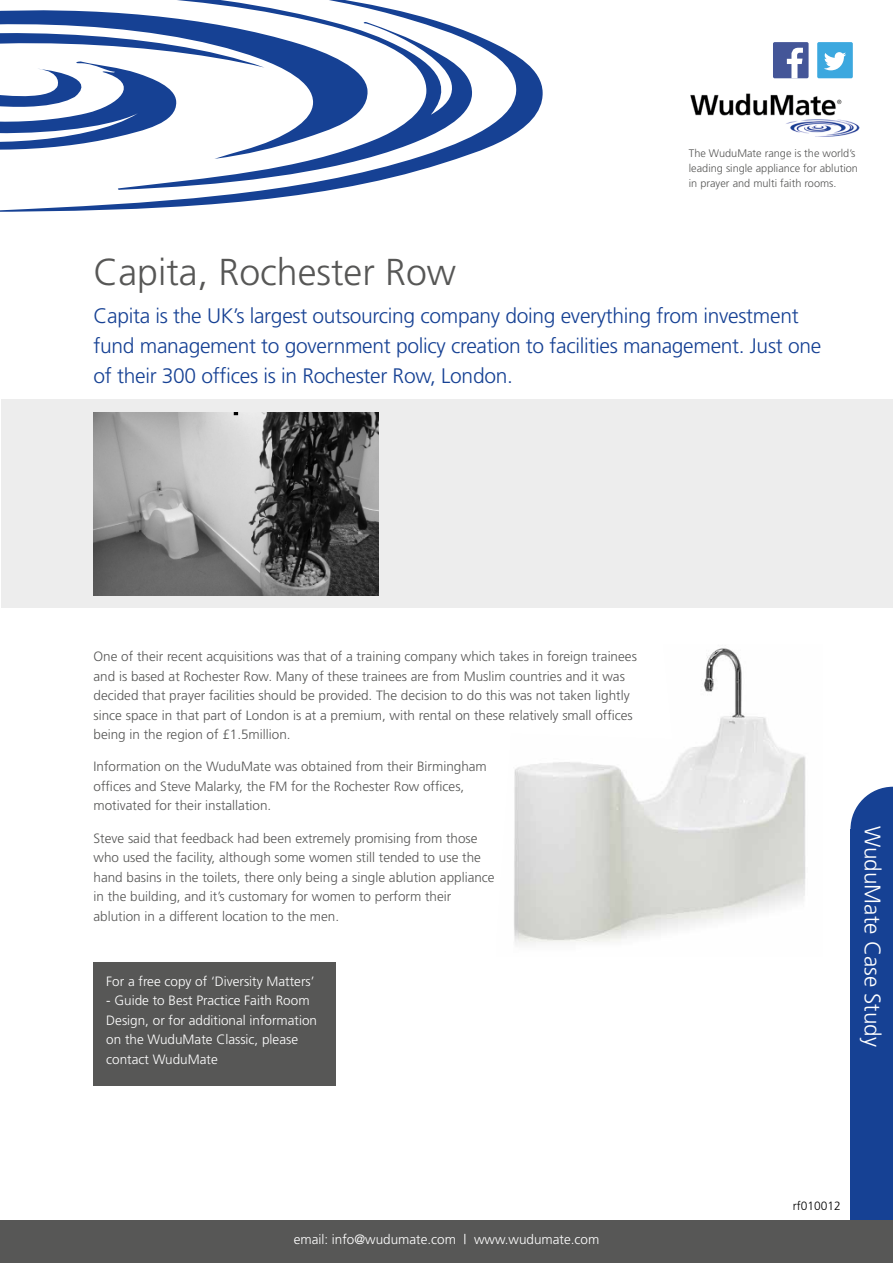
<style>
.page{position:relative;width:893px;height:1263px;background:#fff}
.page>*{position:absolute;margin:0;border:0;box-sizing:border-box;transform-origin:0 0}
.t1{font:300 37.5px "Frutiger";color:#575756}
.t2{font:300 22.5px "Frutiger";color:#fff}
.t3{font:300 21px/30px "Frutiger";letter-spacing:-.015em;color:#164194}
.t4{font:300 13.5px/19.5px "Frutiger";color:#575756}
.t5{font:300 13.5px/19.5px "Frutiger";color:#fff}
.t6{font:300 12px "Frutiger";color:#000}
.t7{font:300 10.95px/15px "Frutiger";color:#575756}
</style>
<div class="page">
<div style="left:1px;top:400px;width:892px;height:208px;background:#ededed"></div>
<img style="left:690px;top:94px;width:169px;height:43px">
<div style="left:850px;top:829px;width:43px;height:434px;background:#164194"></div>
<svg style="left:850px;top:787px;width:43px;height:42px"></svg>
<div style="left:94px;top:962px;width:242px;height:124px;background:#575756"></div>
<img style="left:94px;top:412px;width:284px;height:183px">
<svg style="left:0;top:43px;width:543px;height:169px"></svg>
<svg style="left:0;top:0;width:493px;height:190px"></svg>
<svg style="left:0;top:7px;width:368px;height:152px"></svg>
<svg style="left:0;top:22px;width:264px;height:144px"></svg>
<div style="left:0;top:1220px;width:893px;height:43px;background:#575756"></div>
<img style="left:514px;top:648px;width:292px;height:297px">
<div style="left:773px;top:42px;width:36px;height:36px;background:#445698;border-radius:2px"></div>
<svg style="left:787px;top:48px;width:16px;height:30px"></svg>
<div style="left:817px;top:42px;width:36px;height:36px;background:#3ca8df;border-radius:2px"></div>
<svg style="left:824px;top:52px;width:22px;height:18px"></svg>
<h1 class="t1" style="left:94px;top:250px;width:364px">Capita, Rochester Row</h1>
<p class="t7" style="left:689px;top:146px;width:171px">The WuduMate range is the world’s leading single appliance for ablution in prayer and multi faith rooms.</p>
<h3 class="t3" style="left:94px;top:300px;width:729px">Capita is the UK’s largest outsourcing company doing everything from investment fund management to government policy creation to facilities management. Just one of their 300 offices is in Rochester Row, London.</h3>
<p class="t4" style="left:94px;top:647px;width:545px">One of their recent acquisitions was that of a training company which takes in foreign trainees and is based at Rochester Row. Many of these trainees are from Muslim countries and it was decided that prayer facilities should be provided. The decision to do this was not taken lightly since space in that part of London is at a premium, with rental on these relatively small offices being in the region of £1.5million.</p>
<p class="t4" style="left:94px;top:757px;width:395px">Information on the WuduMate was obtained from their Birmingham offices and Steve Malarky, the FM for the Rochester Row offices, motivated for their installation.</p>
<p class="t4" style="left:94px;top:828px;width:403px">Steve said that feedback had been extremely promising from those who used the facility, although some women still tended to use the hand basins in the toilets, there only being a single ablution appliance in the building, and it’s customary for women to perform their ablution in a different location to the men.</p>
<h2 class="t2" style="left:885px;top:826px;width:222px;rotate:90deg">WuduMate Case Study</h2>
<p class="t5" style="left:106px;top:971px;width:210px">For a free copy of ‘Diversity Matters’</p>
<p class="t5" style="left:106px;top:991px;width:212px">- Guide to Best Practice Faith Room<br>Design, or for additional information on the WuduMate Classic, please contact WuduMate</p>
<p class="t5" style="left:294px;top:1229px;width:307px">email: info@wudumate.com | www.wudumate.com</p>
<p class="t6" style="left:793px;top:1199px;width:50px">rf010012</p>
</div>
